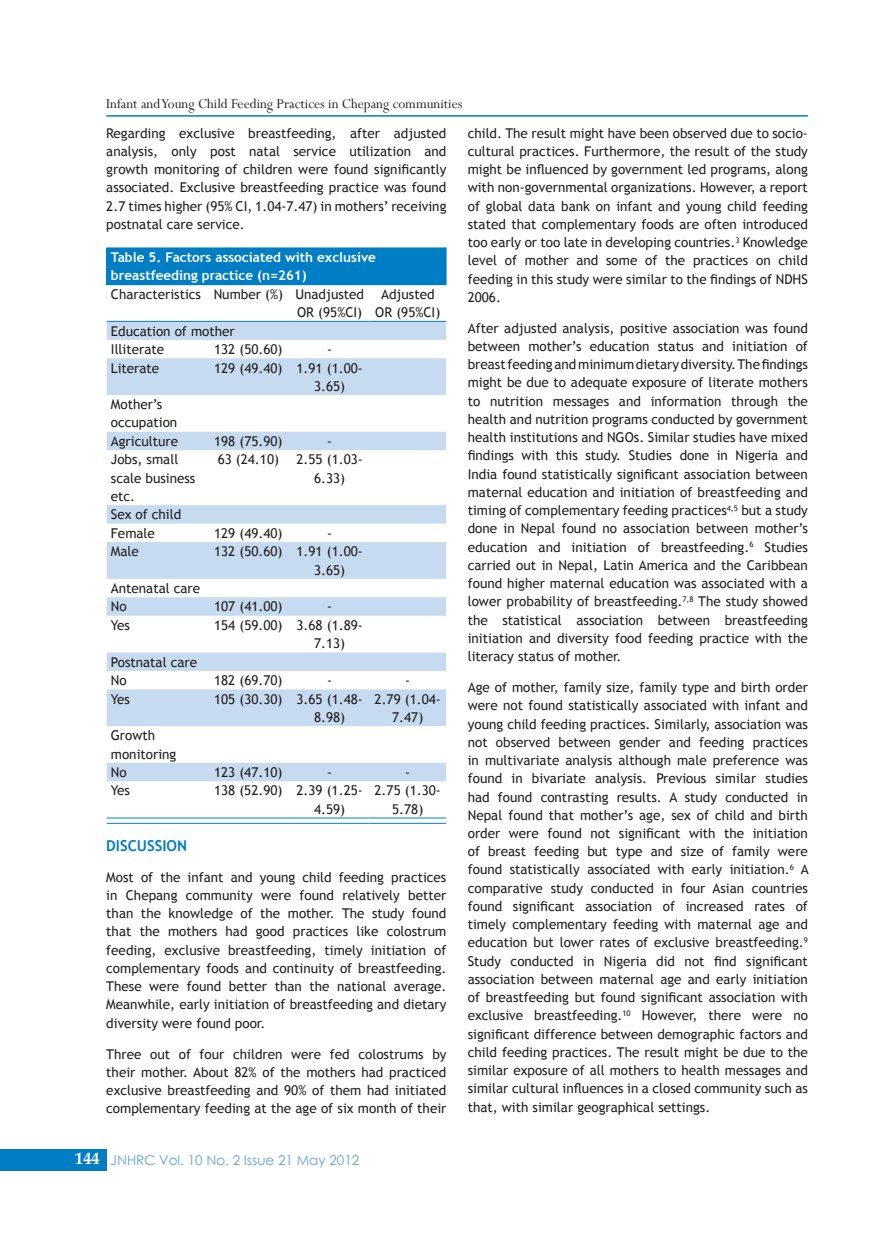
<style>
.page{position:relative;width:893px;height:1234px;background:#fff}
.page>*{position:absolute;margin:0;border:0;box-sizing:border-box;transform-origin:0 0}
.t1{font:15px "Perpetua";color:#231f20}
.maintext{font:700 15px "Trebuchet MS";color:#007ec5}
.maintext-2{font:13.5px/18.1px "Trebuchet MS";color:#231f20;text-align:center}
.maintext-3{font:700 13.5px/18.3px "Trebuchet MS";color:#fff}
.t2{font:13.5px "Century Gothic";color:#60a3d8}
.s1{font-family:"Book Antiqua";font-weight:700;font-size:16.5px;color:#fff}
</style>
<div class="page">
<hr style="left:106px;top:115px;width:702px;height:2px;background:#007ec5">
<div style="left:0;top:1148px;width:106px;height:21px;background:#007ec5"></div>
<div style="left:107px;top:248px;width:339px;height:36px;background:#007ec5"></div>
<svg style="left:107px;top:322px;width:339px;height:459px"></svg>
<hr style="left:106px;top:247px;width:101px;height:1px;background:#007ec5">
<hr style="left:106px;top:248px;width:1px;height:36px;background:#007ec5">
<hr style="left:207px;top:247px;width:83px;height:1px;background:#007ec5">
<hr style="left:290px;top:247px;width:80px;height:1px;background:#007ec5">
<hr style="left:370px;top:247px;width:76px;height:1px;background:#007ec5">
<hr style="left:446px;top:248px;width:1px;height:36px;background:#007ec5">
<hr style="left:106px;top:284px;width:101px;height:1px;background:#007ec5">
<hr style="left:207px;top:284px;width:83px;height:1px;background:#007ec5">
<hr style="left:290px;top:284px;width:80px;height:1px;background:#007ec5">
<hr style="left:370px;top:284px;width:76px;height:1px;background:#007ec5">
<hr style="left:107px;top:321px;width:100px;height:1px;background:#007ec5">
<hr style="left:207px;top:321px;width:83px;height:1px;background:#007ec5">
<hr style="left:290px;top:321px;width:80px;height:1px;background:#007ec5">
<hr style="left:370px;top:321px;width:76px;height:1px;background:#007ec5">
<hr style="left:107px;top:817px;width:100px;height:1px;background:#007ec5">
<hr style="left:207px;top:817px;width:83px;height:1px;background:#007ec5">
<hr style="left:290px;top:817px;width:80px;height:1px;background:#007ec5">
<hr style="left:370px;top:817px;width:76px;height:1px;background:#007ec5">
<hr style="left:107px;top:822px;width:100px;height:1px;background:#007ec5">
<hr style="left:207px;top:822px;width:83px;height:1px;background:#007ec5">
<hr style="left:290px;top:822px;width:80px;height:1px;background:#007ec5">
<hr style="left:370px;top:822px;width:76px;height:1px;background:#007ec5">
<p class="t1" style="left:106px;top:95px;width:358px">Infant and Young Child Feeding Practices in Chepang communities</p>
<p class="maintext-2" style="left:106px;top:124px;width:342px;text-align:justify">Regarding exclusive breastfeeding, after adjusted analysis, only post natal service utilization and growth monitoring of children were found significantly associated. Exclusive breastfeeding practice was found 2.7 times higher (95% CI, 1.04-7.47) in mothers’ receiving postnatal care service.</p>
<p class="maintext-3" style="left:111px;top:248px;width:266px">Table 5. Factors associated with exclusive breastfeeding practice (n=261)</p>
<p class="maintext-2" style="left:111px;top:285px;width:92px">Characteristics</p>
<p class="maintext-2" style="left:214px;top:285px;width:71px">Number (%)</p>
<p class="maintext-2" style="left:295px;top:285px;width:70px;text-align:left">Unadjusted<br>OR (95%CI)</p>
<p class="maintext-2" style="left:375px;top:285px;width:67px">Adjusted<br>OR (95%CI)</p>
<p class="maintext-2" style="left:111px;top:322px;width:125px">Education of mother</p>
<p class="maintext-2" style="left:111px;top:340px;width:55px">Illiterate</p>
<p class="maintext-2" style="left:214px;top:340px;width:70px">132 (50.60)</p>
<p class="maintext-2" style="left:327px;top:340px;width:6px">-</p>
<p class="maintext-2" style="left:111px;top:359px;width:50px">Literate</p>
<p class="maintext-2" style="left:214px;top:359px;width:70px">129 (49.40)</p>
<p class="maintext-2" style="left:296px;top:359px;width:68px">1.91 (1.00-<br>3.65)</p>
<p class="maintext-2" style="left:111px;top:395px;width:68px;text-align:left">Mother’s occupation</p>
<p class="maintext-2" style="left:111px;top:432px;width:69px">Agriculture</p>
<p class="maintext-2" style="left:214px;top:432px;width:70px">198 (75.90)</p>
<p class="maintext-2" style="left:327px;top:432px;width:6px">-</p>
<p class="maintext-2" style="left:111px;top:450px;width:86px;text-align:left">Jobs, small scale business etc.</p>
<p class="maintext-2" style="left:218px;top:450px;width:63px">63 (24.10)</p>
<p class="maintext-2" style="left:296px;top:450px;width:68px">2.55 (1.03-<br>6.33)</p>
<p class="maintext-2" style="left:111px;top:505px;width:72px">Sex of child</p>
<p class="maintext-2" style="left:111px;top:524px;width:46px">Female</p>
<p class="maintext-2" style="left:214px;top:524px;width:70px">129 (49.40)</p>
<p class="maintext-2" style="left:327px;top:524px;width:6px">-</p>
<p class="maintext-2" style="left:111px;top:542px;width:29px">Male</p>
<p class="maintext-2" style="left:214px;top:542px;width:70px">132 (50.60)</p>
<p class="maintext-2" style="left:296px;top:542px;width:68px">1.91 (1.00-<br>3.65)</p>
<p class="maintext-2" style="left:111px;top:579px;width:91px">Antenatal care</p>
<p class="maintext-2" style="left:111px;top:597px;width:17px">No</p>
<p class="maintext-2" style="left:214px;top:597px;width:70px">107 (41.00)</p>
<p class="maintext-2" style="left:327px;top:597px;width:6px">-</p>
<p class="maintext-2" style="left:111px;top:616px;width:21px">Yes</p>
<p class="maintext-2" style="left:214px;top:616px;width:70px">154 (59.00)</p>
<p class="maintext-2" style="left:296px;top:616px;width:68px">3.68 (1.89-<br>7.13)</p>
<p class="maintext-2" style="left:111px;top:652px;width:88px">Postnatal care</p>
<p class="maintext-2" style="left:111px;top:671px;width:17px">No</p>
<p class="maintext-2" style="left:214px;top:671px;width:70px">182 (69.70)</p>
<p class="maintext-2" style="left:327px;top:671px;width:6px">-</p>
<p class="maintext-2" style="left:405px;top:671px;width:6px">-</p>
<p class="maintext-2" style="left:111px;top:689px;width:21px">Yes</p>
<p class="maintext-2" style="left:214px;top:689px;width:70px">105 (30.30)</p>
<p class="maintext-2" style="left:296px;top:689px;width:68px">3.65 (1.48-<br>8.98)</p>
<p class="maintext-2" style="left:375px;top:689px;width:68px">2.79 (1.04-<br>7.47)</p>
<p class="maintext-2" style="left:111px;top:726px;width:67px;text-align:left">Growth monitoring</p>
<p class="maintext-2" style="left:111px;top:763px;width:17px">No</p>
<p class="maintext-2" style="left:214px;top:763px;width:70px">123 (47.10)</p>
<p class="maintext-2" style="left:327px;top:763px;width:6px">-</p>
<p class="maintext-2" style="left:405px;top:763px;width:6px">-</p>
<p class="maintext-2" style="left:111px;top:781px;width:21px">Yes</p>
<p class="maintext-2" style="left:214px;top:781px;width:70px">138 (52.90)</p>
<p class="maintext-2" style="left:296px;top:781px;width:68px">2.39 (1.25-<br>4.59)</p>
<p class="maintext-2" style="left:375px;top:781px;width:68px">2.75 (1.30-<br>5.78)</p>
<p class="maintext" style="left:106px;top:835px;width:82px">DISCUSSION</p>
<p class="maintext-2" style="left:106px;top:867px;width:342px;text-align:justify">Most of the infant and young child feeding practices in Chepang community were found relatively better than the knowledge of the mother. The study found that the mothers had good practices like colostrum feeding, exclusive breastfeeding, timely initiation of complementary foods and continuity of breastfeeding.<br>These were found better than the national average.<br>Meanwhile, early initiation of breastfeeding and dietary diversity were found poor.</p>
<p class="maintext-2" style="left:106px;top:1044px;width:342px;text-align:justify">Three out of four children were fed colostrums by their mother. About 82% of the mothers had practiced exclusive breastfeeding and 90% of them had initiated complementary feeding at the age of six month of their</p>
<p class="t2" style="left:75px;top:1150px;width:286px"><span class="s1">144</span> JNHRC Vol. 10 No. 2 Issue 21 May 2012</p>
<p class="maintext-2" style="left:468px;top:124px;width:342px;text-align:justify">child. The result might have been observed due to socio&shy;cultural practices. Furthermore, the result of the study might be influenced by government led programs, along with non-governmental organizations. However, a report of global data bank on infant and young child feeding stated that complementary foods are often introduced too early or too late in developing countries.<sup>3</sup> Knowledge level of mother and some of the practices on child feeding in this study were similar to the findings of NDHS 2006.</p>
<p class="maintext-2" style="left:468px;top:319px;width:342px;text-align:justify">After adjusted analysis, positive association was found between mother’s education status and initiation of breast feeding and minimum dietary diversity. The findings might be due to adequate exposure of literate mothers to nutrition messages and information through the health and nutrition programs conducted by government health institutions and NGOs. Similar studies have mixed findings with this study. Studies done in Nigeria and India found statistically significant association between maternal education and initiation of breastfeeding and timing of complementary feeding practices<sup>4,5</sup> but a study done in Nepal found no association between mother’s education and initiation of breastfeeding.<sup>6</sup> Studies carried out in Nepal, Latin America and the Caribbean found higher maternal education was associated with a lower probability of breastfeeding.<sup>7,8</sup> The study showed the statistical association between breastfeeding initiation and diversity food feeding practice with the literacy status of mother.</p>
<p class="maintext-2" style="left:468px;top:678px;width:342px;text-align:justify">Age of mother, family size, family type and birth order were not found statistically associated with infant and young child feeding practices. Similarly, association was not observed between gender and feeding practices in multivariate analysis although male preference was found in bivariate analysis. Previous similar studies had found contrasting results. A study conducted in Nepal found that mother’s age, sex of child and birth order were found not significant with the initiation of breast feeding but type and size of family were found statistically associated with early initiation.<sup>6</sup> A comparative study conducted in four Asian countries found significant association of increased rates of timely complementary feeding with maternal age and education but lower rates of exclusive breastfeeding.<sup>9<br></sup>Study conducted in Nigeria did not find significant association between maternal age and early initiation of breastfeeding but found significant association with exclusive breastfeeding.<sup>10</sup> However, there were no significant difference between demographic factors and child feeding practices. The result might be due to the similar exposure of all mothers to health messages and similar cultural influences in a closed community such as that, with similar geographical settings.</p>
</div>
